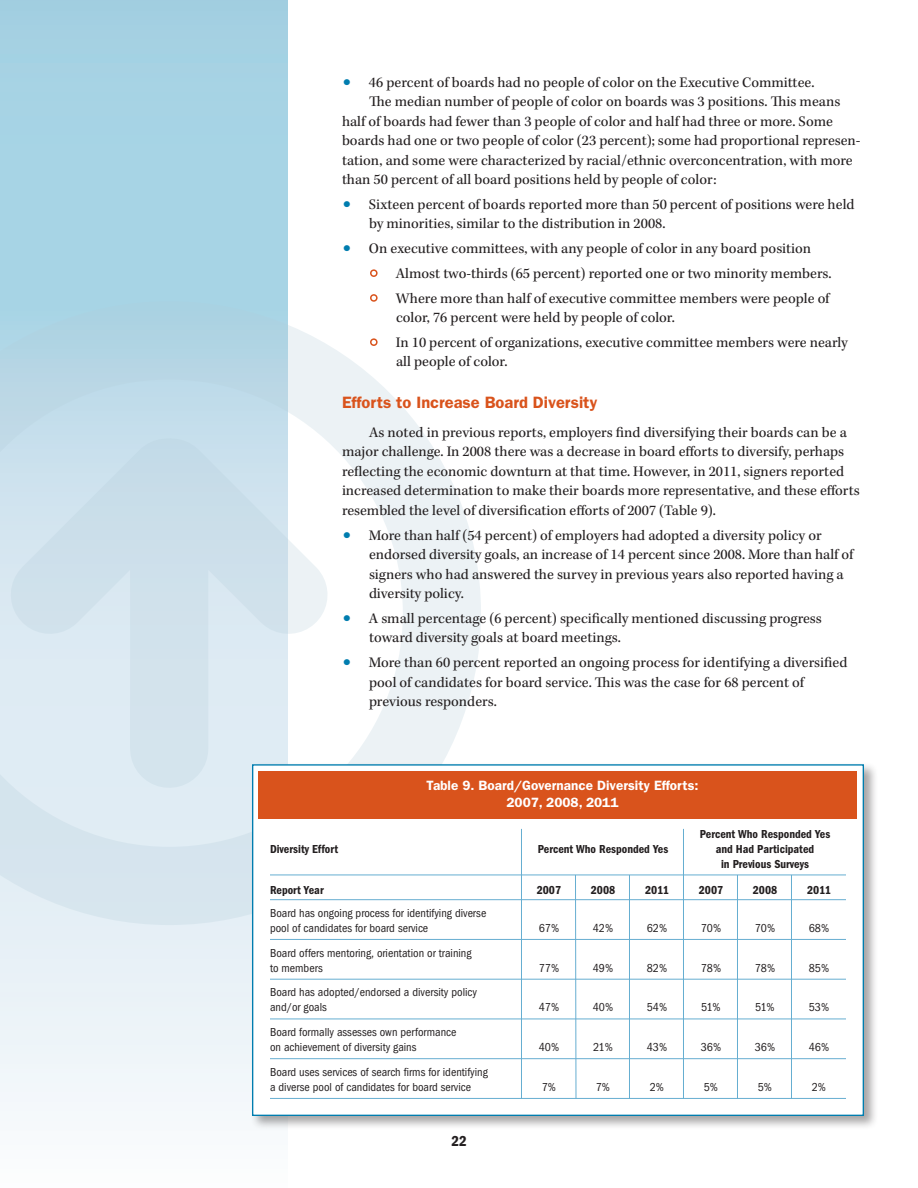
<style>
.page{position:relative;width:918px;height:1188px;background:#fff}
.page>*{position:absolute;margin:0;border:0;box-sizing:border-box;transform-origin:0 0}
.Orange_subheads{font:600 16.5px "ITC Franklin Gothic Std";color:#d9531c}
.Bullet_text{font:15px/19.5px "Kepler Std";color:#231f20}
.body_copy{font:15px/19.5px "Kepler Std";color:#231f20}
.Bullets_2nd_level_or{font:15px/19.5px "Kepler Std";color:#231f20}
.t1{font:600 15px "Franklin Got Cd ITC";color:#231f20}
.Table_Heads{font:600 13.5px/16.5px "ITC Franklin Gothic Std";color:#fff;text-align:center}
.t2{font:12px/15px "Franklin Got Cd ITC";color:#231f20}
.Table_titles{font:600 12px/15px "Franklin Got Cd ITC";color:#231f20;text-align:center}
.s1{color:#007daf}
.s2{color:#fff}
</style>
<div class="page">
<svg style="left:0;top:0;width:288px;height:1111px;background:#bedeeb"></svg>
<svg style="left:0;top:301px;width:481px;height:624px"></svg>
<svg style="left:0;top:367px;width:399px;height:460px"></svg>
<svg style="left:370px;top:269px;width:8px;height:8px"></svg>
<svg style="left:369px;top:294px;width:10px;height:8px"></svg>
<svg style="left:369px;top:337px;width:10px;height:10px"></svg>
<div style="left:250px;top:762px;width:628px;height:368px;background:#231f20;opacity:.4"></div>
<div style="left:252px;top:764px;width:612px;height:352px;background:#fff;border:1px solid #007daf"></div>
<div style="left:259px;top:771px;width:598px;height:47px;background:#d9531c"></div>
<hr style="left:270px;top:875px;width:576px;height:1px;background:#66aed1">
<hr style="left:270px;top:899px;width:576px;height:1px;background:#66aed1">
<hr style="left:791px;top:875px;width:1px;height:224px;background:#66aed1">
<hr style="left:737px;top:875px;width:1px;height:224px;background:#66aed1">
<hr style="left:683px;top:829px;width:1px;height:270px;background:#66aed1">
<hr style="left:629px;top:875px;width:1px;height:224px;background:#66aed1">
<svg style="left:575px;top:874px;width:2px;height:224px"></svg>
<hr style="left:521px;top:829px;width:1px;height:270px;background:#66aed1">
<hr style="left:270px;top:939px;width:576px;height:1px;background:#66aed1">
<hr style="left:270px;top:979px;width:576px;height:1px;background:#66aed1">
<hr style="left:270px;top:1019px;width:576px;height:1px;background:#66aed1">
<hr style="left:270px;top:1058px;width:576px;height:1px;background:#66aed1">
<hr style="left:270px;top:1098px;width:576px;height:1px;background:#66aed1">
<p class="Bullet_text" style="left:342px;top:73px;width:474px"><span class="s1">•</span> 46 percent of boards had no people of color on the Executive Committee.</p>
<p class="body_copy" style="left:342px;top:92px;width:520px;text-indent:27px">The median number of people of color on boards was 3 positions. This means half of boards had fewer than 3 people of color and half had three or more. Some boards had one or two people of color (23 percent); some had proportional represen&shy;tation, and some were characterized by racial/ethnic overconcentration, with more than 50 percent of all board positions held by people of color:</p>
<p class="Bullet_text" style="left:369px;top:195px;width:487px;text-indent:-27px"><span class="s1">•</span> Sixteen percent of boards reported more than 50 percent of positions were held by minorities, similar to the distribution in 2008.</p>
<p class="Bullet_text" style="left:342px;top:239px;width:471px"><span class="s1">•</span> On executive committees, with any people of color in any board position</p>
<p class="Bullets_2nd_level_or" style="left:369px;top:264px;width:464px"><span class="s2">•</span> Almost two-thirds (65 percent) reported one or two minority members.</p>
<p class="Bullets_2nd_level_or" style="left:396px;top:289px;width:435px;text-indent:-27px"><span class="s2">•</span> Where more than half of executive committee members were people of color, 76 percent were held by people of color.</p>
<p class="Bullets_2nd_level_or" style="left:396px;top:333px;width:453px;text-indent:-27px"><span class="s2">•</span> In 10 percent of organizations, executive committee members were nearly all people of color.</p>
<p class="Orange_subheads" style="left:342px;top:393px;width:257px">Efforts to Increase Board Diversity</p>
<p class="body_copy" style="left:342px;top:423px;width:519px;text-indent:27px">As noted in previous reports, employers find diversifying their boards can be a major challenge. In 2008 there was a decrease in board efforts to diversify, perhaps reflecting the economic downturn at that time. However, in 2011, signers reported increased determination to make their boards more representative, and these efforts resembled the level of diversification efforts of 2007 (Table 9).</p>
<p class="Bullet_text" style="left:369px;top:526px;width:486px;text-indent:-27px"><span class="s1">•</span> More than half (54 percent) of employers had adopted a diversity policy or endorsed diversity goals, an increase of 14 percent since 2008. More than half of signers who had answered the survey in previous years also reported having a diversity policy.</p>
<p class="Bullet_text" style="left:369px;top:609px;width:454px;text-indent:-27px"><span class="s1">•</span> A small percentage (6 percent) specifically mentioned discussing progress toward diversity goals at board meetings.</p>
<p class="Bullet_text" style="left:369px;top:653px;width:480px;text-indent:-27px"><span class="s1">•</span> More than 60 percent reported an ongoing process for identifying a diversified pool of candidates for board service. This was the case for 68 percent of previous responders.</p>
<p class="Table_Heads" style="left:427px;top:777px;width:273px">Table 9. Board/Governance Diversity Efforts:<br>2007, 2008, 2011</p>
<p class="Table_titles" style="left:700px;top:827px;width:132px">Percent Who Responded Yes</p>
<p class="Table_titles" style="left:270px;top:842px;width:70px">Diversity Effort</p>
<p class="Table_titles" style="left:538px;top:842px;width:132px">Percent Who Responded Yes</p>
<p class="Table_titles" style="left:716px;top:842px;width:100px">and Had Participated in Previous Surveys</p>
<p class="Table_titles" style="left:270px;top:882px;width:55px">Report Year</p>
<p class="Table_titles" style="left:537px;top:882px;width:26px">2007</p>
<p class="Table_titles" style="left:591px;top:882px;width:26px">2008</p>
<p class="Table_titles" style="left:645px;top:882px;width:25px">2011</p>
<p class="Table_titles" style="left:699px;top:882px;width:26px">2007</p>
<p class="Table_titles" style="left:753px;top:882px;width:26px">2008</p>
<p class="Table_titles" style="left:807px;top:882px;width:25px">2011</p>
<p class="t2" style="left:270px;top:905px;width:218px">Board has ongoing process for identifying diverse pool of candidates for board service</p>
<p class="t2" style="left:539px;top:920px;width:22px">67%</p>
<p class="t2" style="left:593px;top:920px;width:22px">42%</p>
<p class="t2" style="left:647px;top:920px;width:22px">62%</p>
<p class="t2" style="left:701px;top:920px;width:22px">70%</p>
<p class="t2" style="left:755px;top:920px;width:22px">70%</p>
<p class="t2" style="left:809px;top:920px;width:22px">68%</p>
<p class="t2" style="left:270px;top:945px;width:203px">Board offers mentoring, orientation or training to members</p>
<p class="t2" style="left:270px;top:985px;width:209px">Board has adopted/endorsed a diversity policy and/or goals</p>
<p class="t2" style="left:270px;top:1025px;width:188px">Board formally assesses own performance on achievement of diversity gains</p>
<p class="t2" style="left:270px;top:1064px;width:219px">Board uses services of search firms for identifying a diverse pool of candidates for board service</p>
<p class="t1" style="left:451px;top:1132px;width:17px">22</p>
<p class="t2" style="left:539px;top:960px;width:22px">77%</p>
<p class="t2" style="left:593px;top:960px;width:22px">49%</p>
<p class="t2" style="left:647px;top:960px;width:22px">82%</p>
<p class="t2" style="left:701px;top:960px;width:22px">78%</p>
<p class="t2" style="left:755px;top:960px;width:22px">78%</p>
<p class="t2" style="left:809px;top:960px;width:22px">85%</p>
<p class="t2" style="left:539px;top:1000px;width:22px">47%</p>
<p class="t2" style="left:593px;top:1000px;width:22px">40%</p>
<p class="t2" style="left:647px;top:1000px;width:22px">54%</p>
<p class="t2" style="left:701px;top:1000px;width:21px">51%</p>
<p class="t2" style="left:755px;top:1000px;width:21px">51%</p>
<p class="t2" style="left:809px;top:1000px;width:22px">53%</p>
<p class="t2" style="left:539px;top:1040px;width:22px">40%</p>
<p class="t2" style="left:593px;top:1040px;width:21px">21%</p>
<p class="t2" style="left:647px;top:1040px;width:22px">43%</p>
<p class="t2" style="left:701px;top:1040px;width:22px">36%</p>
<p class="t2" style="left:755px;top:1040px;width:22px">36%</p>
<p class="t2" style="left:809px;top:1040px;width:22px">46%</p>
<p class="t2" style="left:542px;top:1079px;width:16px">7%</p>
<p class="t2" style="left:596px;top:1079px;width:16px">7%</p>
<p class="t2" style="left:650px;top:1079px;width:16px">2%</p>
<p class="t2" style="left:704px;top:1079px;width:16px">5%</p>
<p class="t2" style="left:758px;top:1079px;width:16px">5%</p>
<p class="t2" style="left:812px;top:1079px;width:16px">2%</p>
</div>
